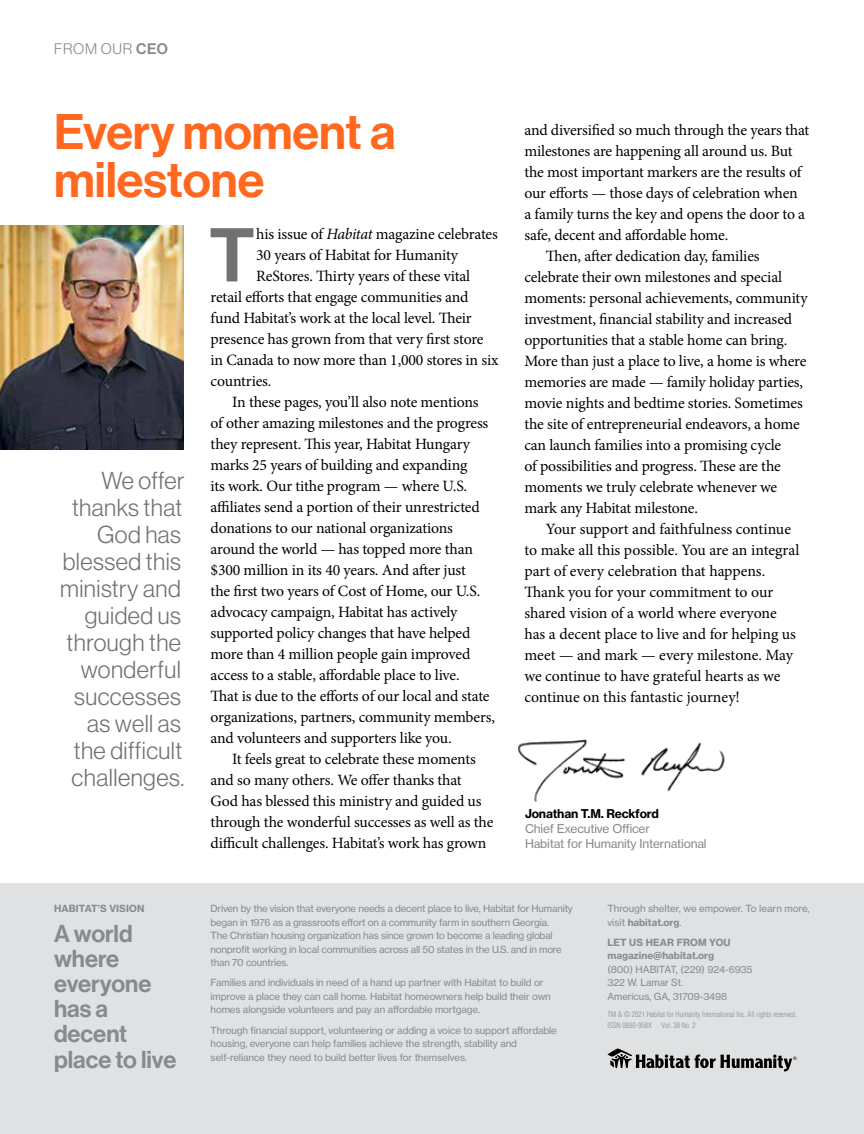
<style>
.page{position:relative;width:864px;height:1134px;background:#fff}
.page>*{position:absolute;margin:0;border:0;box-sizing:border-box;transform-origin:0 0}
.t1{font:74.55px "N Haas Grotesk DS Pro 65 Md";color:#717073}
.t2{font:48.9px/48px "N Haas Grotesk DS Pro 65 Md";color:#ff681e}
.t3{font:24px/27px "N Haas Grotesk DS Pro 45 Lt";letter-spacing:.02em;color:#717073;text-align:right}
.t4{font:24px/25.2px "N Haas Grotesk DS Pro 65 Md";color:#878a8e}
.t5{font:15.75px "Minion Pro";letter-spacing:-.01em;color:#000}
.t6{font:15px "N Haas Grotesk DS Pro 45 Lt";letter-spacing:.05em;color:#878a8e}
.t7{font:12px/15px "N Haas Grotesk TX Pro 55 Rg";letter-spacing:-.015em;color:#878a8e}
.t8{font:12px "N Haas Grotesk TX Pro 75 Bd";letter-spacing:-.015em;color:#000}
.t9{font:9.75px/13.5px "N Haas Grotesk TX Pro 55 Rg";letter-spacing:-.01em;color:#878a8e}
.t10{font:9.75px/20.2px "N Haas Grotesk TX Pro 75 Bd";color:#878a8e}
.t11{font:300 condensed 7.5px/10.5px "Helvetica LT Std";color:#878a8e}
.s1{font-family:"N Haas Grotesk DS Pro 65 Md"}
.s2{font-style:italic}
.s3{font-family:"N Haas Grotesk TX Pro 55 Rg"}
</style>
<div class="page">
<img style="left:518px;top:739px;width:207px;height:63px">
<img style="left:0;top:225px;width:184px;height:225px">
<div style="left:0;top:884px;width:864px;height:250px;background:#dfe1e2"></div>
<svg style="left:608px;top:1048px;width:188px;height:23px"></svg>
<p class="t6" style="left:54px;top:40px;width:116px">FROM OUR <span class="s1">CEO</span></p>
<h2 class="t2" style="left:54px;top:108px;width:343px">Every moment a milestone</h2>
<h3 class="t3" style="left:60px;top:467px;width:126px">We offer thanks that<br>God has blessed this ministry and guided us through the wonderful successes as well as the difficult challenges.</h3>
<h1 class="t1" style="left:209px;top:212px;width:47px">T</h1>
<p class="t5" style="left:256px;top:224px;width:243px">his issue of <span class="s2">Habitat</span> magazine celebrates</p>
<p class="t5" style="left:256px;top:245px;width:203px">30 years of Habitat for Humanity</p>
<p class="t5" style="left:256px;top:266px;width:216px">ReStores. Thirty years of these vital</p>
<p class="t5" style="left:211px;top:287px;width:259px">retail efforts that engage communities and</p>
<p class="t5" style="left:211px;top:308px;width:263px">fund Habitat’s work at the local level. Their</p>
<p class="t5" style="left:211px;top:329px;width:275px">presence has grown from that very first store</p>
<p class="t5" style="left:211px;top:350px;width:290px">in Canada to now more than 1,000 stores in six</p>
<p class="t5" style="left:211px;top:371px;width:62px">countries.</p>
<p class="t5" style="left:232px;top:392px;width:248px">In these pages, you’ll also note mentions</p>
<p class="t5" style="left:211px;top:413px;width:279px">of other amazing milestones and the progress</p>
<p class="t5" style="left:211px;top:434px;width:261px">they represent. This year, Habitat Hungary</p>
<p class="t5" style="left:211px;top:455px;width:258px">marks 25 years of building and expanding</p>
<p class="t5" style="left:211px;top:476px;width:258px">its work. Our tithe program — where U.S.</p>
<p class="t5" style="left:211px;top:497px;width:271px">affiliates send a portion of their unrestricted</p>
<p class="t5" style="left:211px;top:518px;width:244px">donations to our national organizations</p>
<p class="t5" style="left:211px;top:539px;width:264px">around the world — has topped more than</p>
<p class="t5" style="left:211px;top:560px;width:257px">$300 million in its 40 years. And after just</p>
<p class="t5" style="left:211px;top:581px;width:271px">the first two years of Cost of Home, our U.S.</p>
<p class="t5" style="left:211px;top:602px;width:248px">advocacy campaign, Habitat has actively</p>
<p class="t5" style="left:211px;top:623px;width:261px">supported policy changes that have helped</p>
<p class="t5" style="left:211px;top:644px;width:261px">more than 4 million people gain improved</p>
<p class="t5" style="left:211px;top:665px;width:251px">access to a stable, affordable place to live.</p>
<p class="t5" style="left:211px;top:686px;width:281px">That is due to the efforts of our local and state</p>
<p class="t5" style="left:211px;top:707px;width:286px">organizations, partners, community members,</p>
<p class="t5" style="left:211px;top:728px;width:243px">and volunteers and supporters like you.</p>
<p class="t5" style="left:232px;top:749px;width:245px">It feels great to celebrate these moments</p>
<p class="t5" style="left:211px;top:770px;width:253px">and so many others. We offer thanks that</p>
<p class="t5" style="left:211px;top:791px;width:272px">God has blessed this ministry and guided us</p>
<p class="t5" style="left:211px;top:812px;width:284px">through the wonderful successes as well as the</p>
<p class="t5" style="left:211px;top:833px;width:277px">difficult challenges. Habitat’s work has grown</p>
<p class="t5" style="left:524px;top:119px;width:287px">and diversified so much through the years that</p>
<p class="t5" style="left:524px;top:140px;width:270px">milestones are happening all around us. But</p>
<p class="t5" style="left:524px;top:161px;width:278px">the most important markers are the results of</p>
<p class="t5" style="left:524px;top:182px;width:275px">our efforts — those days of celebration when</p>
<p class="t5" style="left:524px;top:203px;width:282px">a family turns the key and opens the door to a</p>
<p class="t5" style="left:524px;top:224px;width:205px">safe, decent and affordable home.</p>
<p class="t5" style="left:546px;top:245px;width:215px">Then, after dedication day, families</p>
<p class="t5" style="left:524px;top:266px;width:259px">celebrate their own milestones and special</p>
<p class="t5" style="left:524px;top:287px;width:285px">moments: personal achievements, community</p>
<p class="t5" style="left:524px;top:308px;width:269px">investment, financial stability and increased</p>
<p class="t5" style="left:524px;top:329px;width:265px">opportunities that a stable home can bring.</p>
<p class="t5" style="left:524px;top:350px;width:284px">More than just a place to live, a home is where</p>
<p class="t5" style="left:524px;top:371px;width:280px">memories are made — family holiday parties,</p>
<p class="t5" style="left:524px;top:392px;width:280px">movie nights and bedtime stories. Sometimes</p>
<p class="t5" style="left:524px;top:413px;width:277px">the site of entrepreneurial endeavors, a home</p>
<p class="t5" style="left:524px;top:434px;width:258px">can launch families into a promising cycle</p>
<p class="t5" style="left:524px;top:455px;width:258px">of possibilities and progress. These are the</p>
<p class="t5" style="left:524px;top:476px;width:254px">moments we truly celebrate whenever we</p>
<p class="t5" style="left:524px;top:497px;width:175px">mark any Habitat milestone.</p>
<p class="t5" style="left:546px;top:518px;width:247px">Your support and faithfulness continue</p>
<p class="t5" style="left:524px;top:539px;width:276px">to make all this possible. You are an integral</p>
<p class="t5" style="left:524px;top:560px;width:242px">part of every celebration that happens.</p>
<p class="t5" style="left:524px;top:581px;width:250px">Thank you for your commitment to our</p>
<p class="t5" style="left:524px;top:602px;width:254px">shared vision of a world where everyone</p>
<p class="t5" style="left:524px;top:623px;width:273px">has a decent place to live and for helping us</p>
<p class="t5" style="left:524px;top:644px;width:270px">meet — and mark — every milestone. May</p>
<p class="t5" style="left:524px;top:665px;width:258px">we continue to have grateful hearts as we</p>
<p class="t5" style="left:524px;top:686px;width:217px">continue on this fantastic journey!</p>
<p class="t8" style="left:525px;top:806px;width:135px">Jonathan T.M. Reckford</p>
<p class="t7" style="left:525px;top:821px;width:183px">Chief Executive Officer<br>Habitat for Humanity International</p>
<p class="t10" style="left:54px;top:898px;width:92px">HABITAT’S VISION</p>
<h3 class="t4" style="left:54px;top:921px;width:124px">A world where everyone has a decent place to live</h3>
<p class="t9" style="left:211px;top:902px;width:364px">Driven by the vision that everyone needs a decent place to live, Habitat for Humanity began in 1976 as a grassroots effort on a community farm in southern Georgia.<br>The Christian housing organization has since grown to become a leading global nonprofit working in local communities across all 50 states in the U.S. and in more than 70 countries.</p>
<p class="t9" style="left:211px;top:976px;width:342px">Families and individuals in need of a hand up partner with Habitat to build or improve a place they can call home. Habitat homeowners help build their own homes alongside volunteers and pay an affordable mortgage.</p>
<p class="t9" style="left:211px;top:1023px;width:348px">Through financial support, volunteering or adding a voice to support affordable housing, everyone can help families achieve the strength, stability and self-reliance they need to build better lives for themselves.</p>
<p class="t9" style="left:608px;top:902px;width:204px">Through shelter, we empower. To learn more,</p>
<p class="t10" style="left:608px;top:912px;width:125px"><span class="s3">visit</span> habitat.org<span class="s3">.<br></span>LET US HEAR FROM YOU</p>
<p class="t10" style="left:608px;top:946px;width:108px">magazine@habitat.org</p>
<p class="t9" style="left:608px;top:963px;width:147px">(800) HABITAT, (229) 924-6935<br>322 W. Lamar St.<br>Americus, GA, 31709-3498</p>
<p class="t11" style="left:608px;top:1009px;width:191px">TM &amp; © 2021 Habitat for Humanity International Inc. All rights reserved.<br>ISSN 0890-958X</p>
<p class="t11" style="left:662px;top:1020px;width:36px">Vol. 38 No. 2</p>
</div>
